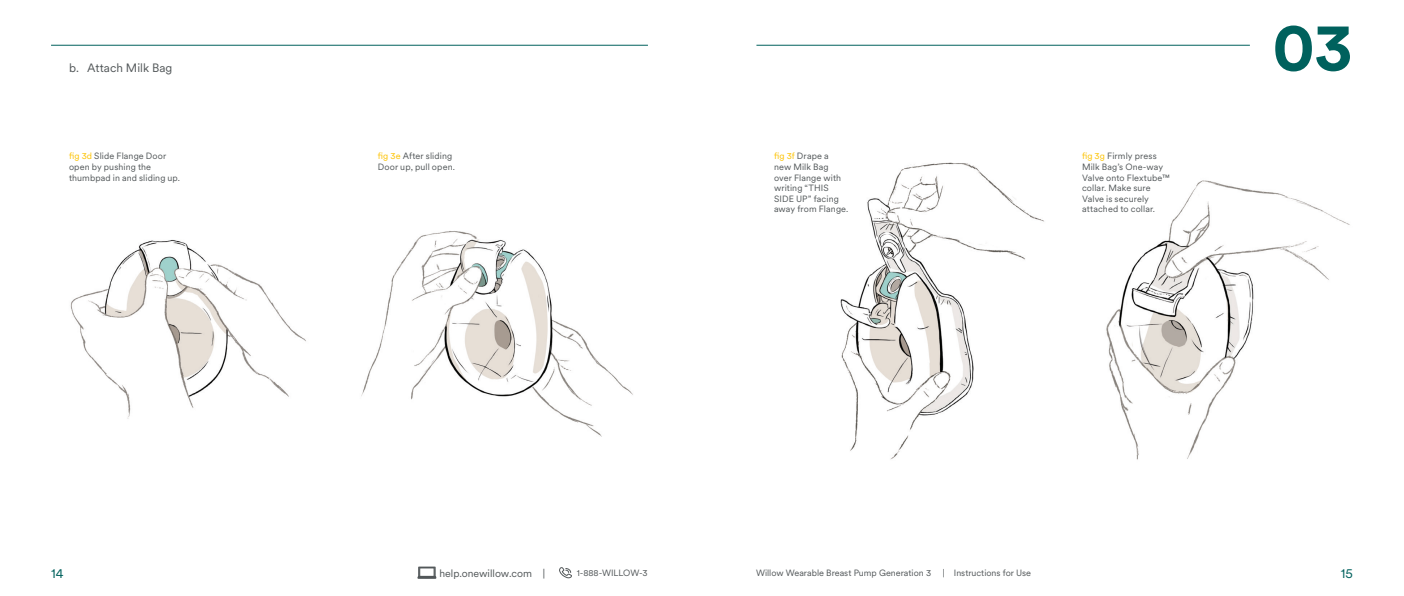
<style>
.page{position:relative;width:1404px;height:596px;background:#fff}
.page>*{position:absolute;margin:0;border:0;box-sizing:border-box;transform-origin:0 0}
.t1{font:700 67.5px "Circular XX";color:#00615d}
.t2{font:13.5px "Circular XX";color:#00615d}
.NEW_Body_Copy{font:12px "Circular XX";color:#525759}
.t3{font:10.5px "Circular XX";color:#525759}
.NEW_Body_Copy-2{font:9px/10.5px "Circular XX";letter-spacing:.01em;color:#525759}
.s1{color:#fdc200}
</style>
<div class="page">
<hr style="left:51px;top:45px;width:597px;height:1px;background:#00615d">
<hr style="left:756px;top:45px;width:493px;height:1px;background:#00615d">
<svg style="left:559px;top:567px;width:13px;height:11px"></svg>
<svg style="left:417px;top:566px;width:19px;height:12px"></svg>
<img style="left:70px;top:240px;width:236px;height:179px">
<img style="left:361px;top:231px;width:272px;height:206px">
<img style="left:840px;top:162px;width:204px;height:298px">
<img style="left:1106px;top:180px;width:244px;height:280px">
<p class="NEW_Body_Copy" style="left:69px;top:60px;width:105px">b. Attach Milk Bag</p>
<p class="NEW_Body_Copy-2" style="left:69px;top:151px;width:112px"><span class="s1">fig 3d</span> Slide Flange Door open by pushing the thumbpad in and sliding up.</p>
<p class="NEW_Body_Copy-2" style="left:378px;top:151px;width:79px"><span class="s1">fig 3e</span> After sliding<br>Door up, pull open.</p>
<p class="NEW_Body_Copy-2" style="left:774px;top:151px;width:76px"><span class="s1">fig 3f</span> Drape a<br>new Milk Bag over Flange with writing “THIS<br>SIDE UP” facing away from Flange.</p>
<p class="NEW_Body_Copy-2" style="left:1081px;top:151px;width:89px"><span class="s1">fig 3g</span> Firmly press<br>Milk Bag’s One-way<br>Valve onto Flextube™ collar. Make sure<br>Valve is securely attached to collar.</p>
<h1 class="t1" style="left:1271px;top:0;width:82px">03</h1>
<p class="t3" style="left:439px;top:565px;width:107px">help.onewillow.com |</p>
<p class="NEW_Body_Copy-2" style="left:576px;top:567px;width:72px">1-888-WILLOW-3</p>
<p class="NEW_Body_Copy-2" style="left:756px;top:567px;width:177px">Willow Wearable Breast Pump Generation 3</p>
<p class="NEW_Body_Copy-2" style="left:942px;top:567px;width:90px">| Instructions for Use</p>
<h2 class="t2" style="left:51px;top:563px;width:14px">14</h2>
<h2 class="t2" style="left:1340px;top:563px;width:14px">15</h2>
</div>
